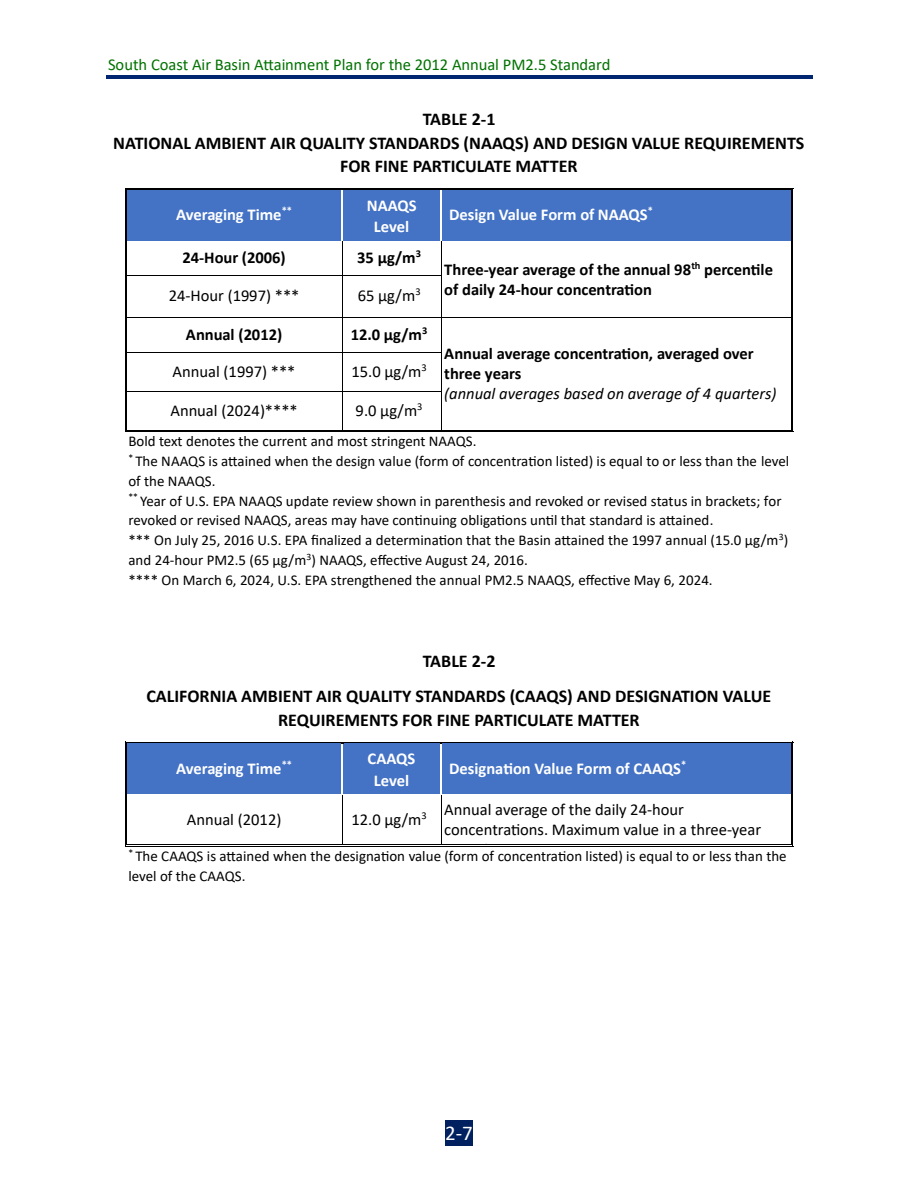
<style>
.page{position:relative;width:918px;height:1188px;background:#fff}
.page>*{position:absolute;margin:0;border:0;box-sizing:border-box;transform-origin:0 0}
.t1{font:21px "Calibri";color:#fff}
.t2{font:700 18px/23.5px "Calibri";color:#000;text-align:center}
.t3{font:700 16.5px/20.2px "Calibri";letter-spacing:-.005em;color:#000}
.t4{font:16.5px/20px "Calibri";color:#000}
.t5{font:700 16.5px/21.6px "Calibri";letter-spacing:-.005em;color:#fff;text-align:center}
.t6{font:16.5px "Calibri";letter-spacing:-.005em;color:#007200}
.t7{font:15px/19.8px "Calibri";color:#000}
.t8{font:9.75px "Calibri";color:#000}
.s1{font-weight:400;font-style:italic}
</style>
<div class="page">
<hr style="left:106px;top:75px;width:706px;height:4px;background:#002672">
<div style="left:462px;top:1120px;width:11px;height:26px;background:#002060"></div>
<div style="left:445px;top:1120px;width:17px;height:26px;background:#002060"></div>
<div style="left:127px;top:190px;width:215px;height:51px;background:#4472c4"></div>
<div style="left:343px;top:190px;width:97px;height:51px;background:#4472c4"></div>
<div style="left:442px;top:190px;width:349px;height:51px;background:#4472c4"></div>
<hr style="left:127px;top:188px;width:215px;height:1px;background:#000">
<hr style="left:344px;top:188px;width:96px;height:1px;background:#000">
<hr style="left:443px;top:188px;width:348px;height:1px;background:#000">
<hr style="left:126px;top:190px;width:1px;height:51px;background:#000">
<hr style="left:125px;top:190px;width:1px;height:51px;background:#000">
<hr style="left:793px;top:190px;width:1px;height:51px;background:#000">
<hr style="left:791px;top:190px;width:1px;height:51px;background:#000">
<hr style="left:126px;top:242px;width:1px;height:33px;background:#000">
<hr style="left:125px;top:242px;width:1px;height:33px;background:#000">
<hr style="left:342px;top:242px;width:1px;height:33px;background:#000">
<hr style="left:441px;top:242px;width:1px;height:33px;background:#000">
<hr style="left:793px;top:242px;width:1px;height:33px;background:#000">
<hr style="left:791px;top:242px;width:1px;height:33px;background:#000">
<hr style="left:127px;top:275px;width:215px;height:1px;background:#000">
<hr style="left:343px;top:275px;width:98px;height:1px;background:#000">
<hr style="left:126px;top:276px;width:1px;height:41px;background:#000">
<hr style="left:125px;top:276px;width:1px;height:41px;background:#000">
<hr style="left:342px;top:276px;width:1px;height:41px;background:#000">
<hr style="left:441px;top:276px;width:1px;height:41px;background:#000">
<hr style="left:793px;top:276px;width:1px;height:41px;background:#000">
<hr style="left:791px;top:276px;width:1px;height:41px;background:#000">
<hr style="left:127px;top:317px;width:215px;height:1px;background:#000">
<hr style="left:343px;top:317px;width:98px;height:1px;background:#000">
<hr style="left:441px;top:317px;width:350px;height:1px;background:#000">
<hr style="left:126px;top:317px;width:1px;height:35px;background:#000">
<hr style="left:125px;top:317px;width:1px;height:35px;background:#000">
<hr style="left:342px;top:317px;width:1px;height:35px;background:#000">
<hr style="left:441px;top:317px;width:1px;height:35px;background:#000">
<hr style="left:793px;top:317px;width:1px;height:35px;background:#000">
<hr style="left:791px;top:317px;width:1px;height:35px;background:#000">
<hr style="left:127px;top:352px;width:215px;height:1px;background:#000">
<hr style="left:343px;top:352px;width:98px;height:1px;background:#000">
<hr style="left:126px;top:353px;width:1px;height:38px;background:#000">
<hr style="left:125px;top:353px;width:1px;height:38px;background:#000">
<hr style="left:342px;top:353px;width:1px;height:38px;background:#000">
<hr style="left:441px;top:353px;width:1px;height:38px;background:#000">
<hr style="left:793px;top:353px;width:1px;height:38px;background:#000">
<hr style="left:791px;top:353px;width:1px;height:38px;background:#000">
<hr style="left:127px;top:391px;width:215px;height:1px;background:#000">
<hr style="left:343px;top:391px;width:98px;height:1px;background:#000">
<hr style="left:126px;top:392px;width:1px;height:38px;background:#000">
<hr style="left:125px;top:392px;width:1px;height:38px;background:#000">
<hr style="left:127px;top:431px;width:215px;height:1px;background:#000">
<hr style="left:127px;top:430px;width:215px;height:1px;background:#000">
<hr style="left:342px;top:392px;width:1px;height:38px;background:#000">
<hr style="left:344px;top:431px;width:97px;height:1px;background:#000">
<hr style="left:344px;top:430px;width:97px;height:1px;background:#000">
<hr style="left:441px;top:392px;width:1px;height:38px;background:#000">
<hr style="left:443px;top:431px;width:348px;height:1px;background:#000">
<hr style="left:443px;top:430px;width:348px;height:1px;background:#000">
<hr style="left:793px;top:392px;width:1px;height:38px;background:#000">
<hr style="left:791px;top:392px;width:1px;height:38px;background:#000">
<div style="left:127px;top:744px;width:215px;height:50px;background:#4472c4"></div>
<div style="left:343px;top:744px;width:97px;height:50px;background:#4472c4"></div>
<div style="left:442px;top:744px;width:349px;height:50px;background:#4472c4"></div>
<hr style="left:127px;top:742px;width:215px;height:1px;background:#000">
<hr style="left:127px;top:743px;width:215px;height:1px;background:#000">
<hr style="left:344px;top:742px;width:96px;height:1px;background:#000">
<hr style="left:344px;top:743px;width:96px;height:1px;background:#000">
<hr style="left:443px;top:742px;width:348px;height:1px;background:#000">
<hr style="left:443px;top:743px;width:348px;height:1px;background:#000">
<hr style="left:126px;top:744px;width:1px;height:50px;background:#000">
<hr style="left:125px;top:744px;width:1px;height:50px;background:#000">
<hr style="left:793px;top:744px;width:1px;height:50px;background:#000">
<hr style="left:791px;top:744px;width:1px;height:50px;background:#000">
<hr style="left:126px;top:795px;width:1px;height:49px;background:#000">
<hr style="left:125px;top:795px;width:1px;height:49px;background:#000">
<hr style="left:127px;top:846px;width:215px;height:1px;background:#000">
<hr style="left:127px;top:844px;width:215px;height:1px;background:#000">
<hr style="left:342px;top:795px;width:1px;height:49px;background:#000">
<hr style="left:344px;top:846px;width:97px;height:1px;background:#000">
<hr style="left:344px;top:844px;width:97px;height:1px;background:#000">
<hr style="left:441px;top:795px;width:1px;height:49px;background:#000">
<hr style="left:443px;top:846px;width:348px;height:1px;background:#000">
<hr style="left:443px;top:844px;width:348px;height:1px;background:#000">
<hr style="left:793px;top:795px;width:1px;height:49px;background:#000">
<hr style="left:791px;top:795px;width:1px;height:49px;background:#000">
<p class="t6" style="left:108px;top:58px;width:504px">South Coast Air Basin Attainment Plan for the 2012 Annual PM2.5 Standard</p>
<p class="t2" style="left:423px;top:109px;width:74px">TABLE 2-1</p>
<p class="t2" style="left:113px;top:133px;width:693px">NATIONAL AMBIENT AIR QUALITY STANDARDS (NAAQS) AND DESIGN VALUE REQUIREMENTS<br>FOR FINE PARTICULATE MATTER</p>
<p class="t5" style="left:176px;top:205px;width:118px">Averaging Time<sup>**</sup></p>
<p class="t5" style="left:367px;top:196px;width:51px">NAAQS<br>Level</p>
<p class="t5" style="left:449px;top:205px;width:205px">Design Value Form of NAAQS<sup>*</sup></p>
<p class="t3" style="left:182px;top:249px;width:105px">24-Hour (2006)</p>
<p class="t3" style="left:357px;top:249px;width:65px">35 µg/m<sup>3</sup></p>
<p class="t3" style="left:444px;top:260px;width:330px">Three-year average of the annual 98<sup>th</sup> percentile of daily 24-hour concentration</p>
<p class="t4" style="left:169px;top:287px;width:132px">24-Hour (1997) ***</p>
<p class="t4" style="left:358px;top:287px;width:64px">65 µg/m<sup>3</sup></p>
<p class="t3" style="left:186px;top:325px;width:98px">Annual (2012)</p>
<p class="t3" style="left:351px;top:325px;width:78px">12.0 µg/m<sup>3</sup></p>
<p class="t3" style="left:444px;top:345px;width:334px">Annual average concentration, averaged over three years<br><span class="s1">(annual averages based on average of 4 quarters)</span></p>
<p class="t4" style="left:173px;top:363px;width:124px">Annual (1997) ***</p>
<p class="t4" style="left:351px;top:363px;width:77px">15.0 µg/m<sup>3</sup></p>
<p class="t4" style="left:170px;top:401px;width:129px">Annual (2024)****</p>
<p class="t4" style="left:356px;top:401px;width:69px">9.0 µg/m<sup>3</sup></p>
<p class="t7" style="left:128px;top:433px;width:350px">Bold text denotes the current and most stringent NAAQS.</p>
<p class="t7" style="left:128px;top:452px;width:662px"><sup>*</sup> The NAAQS is attained when the design value (form of concentration listed) is equal to or less than the level of the NAAQS.</p>
<p class="t7" style="left:128px;top:492px;width:655px"><sup>**</sup> Year of U.S. EPA NAAQS update review shown in parenthesis and revoked or revised status in brackets; for revoked or revised NAAQS, areas may have continuing obligations until that standard is attained.</p>
<p class="t7" style="left:128px;top:531px;width:662px">*** On July 25, 2016 U.S. EPA finalized a determination that the Basin attained the 1997 annual (15.0 µg/m<sup>3</sup>) and 24-hour PM2.5 (65 µg/m<sup>3</sup>) NAAQS, effective August 24, 2016.</p>
<p class="t7" style="left:128px;top:571px;width:586px">**** On March 6, 2024, U.S. EPA strengthened the annual PM2.5 NAAQS, effective May 6, 2024.</p>
<p class="t2" style="left:423px;top:650px;width:74px">TABLE 2-2</p>
<p class="t2" style="left:146px;top:686px;width:626px">CALIFORNIA AMBIENT AIR QUALITY STANDARDS (CAAQS) AND DESIGNATION VALUE<br>REQUIREMENTS FOR FINE PARTICULATE MATTER</p>
<p class="t5" style="left:176px;top:759px;width:118px">Averaging Time<sup>**</sup></p>
<p class="t5" style="left:368px;top:749px;width:49px">CAAQS<br>Level</p>
<p class="t5" style="left:449px;top:759px;width:239px">Designation Value Form of CAAQS<sup>*</sup></p>
<p class="t4" style="left:187px;top:810px;width:96px">Annual (2012)</p>
<p class="t4" style="left:351px;top:810px;width:77px">12.0 µg/m<sup>3</sup></p>
<p class="t4" style="left:444px;top:801px;width:318px">Annual average of the daily 24-hour concentrations. Maximum value in a three-year</p>
<p class="t8" style="left:128px;top:849px;width:6px">*</p>
<p class="t4" style="left:444px;top:841px;width:50px">period.</p>
<p class="t7" style="left:128px;top:847px;width:660px;text-indent:7px">The CAAQS is attained when the designation value (form of concentration listed) is equal to or less than the level of the CAAQS.</p>
<h1 class="t1" style="left:445px;top:1125px;width:29px">2-7</h1>
</div>
